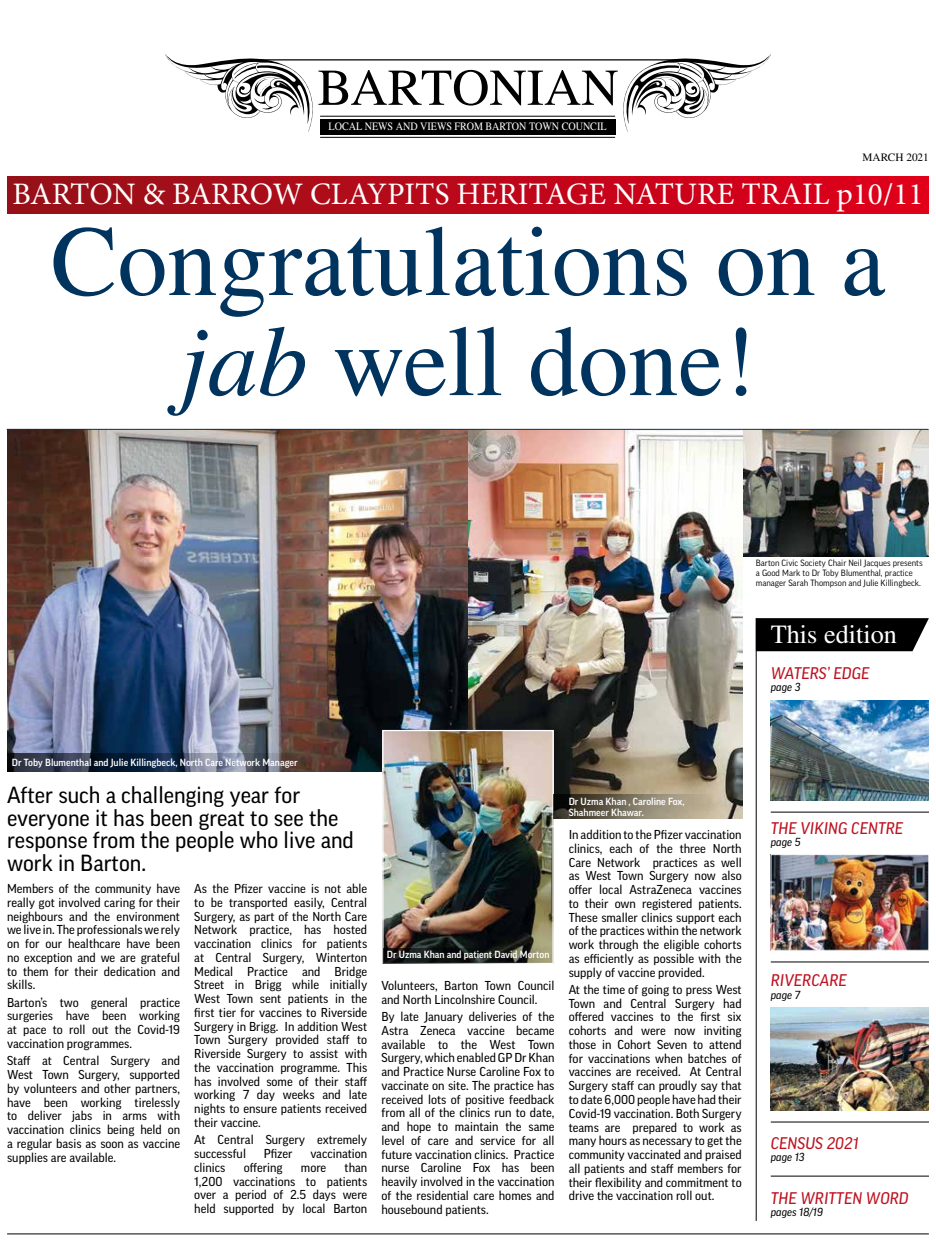
<style>
.page{position:relative;width:936px;height:1241px;background:#fff}
.page>*{position:absolute;margin:0;border:0;box-sizing:border-box;transform-origin:0 0}
.t1{font:100px/100px "STIX General";color:#00345f;text-align:center}
.t2{font:51.62px "STIX General";color:#000}
.t3{font:31.25px "Minion Pro";color:#fff}
.t4{font:26.25px "STIX General";color:#fff}
.t5{font:22.5px/22.5px "Good Pro News";color:#000}
.t6{font:italic 16.25px "Good Pro News";color:#bd1220}
.t7{font:12.5px/13.8px "Good Pro News";color:#000;text-align:justify}
.t8{font:11.25px "STIX General";color:#fff;scale:.9 1}
.t9{font:italic 11.25px "Good Pro News";color:#000}
.t10{font:11.25px "STIX General";color:#000}
.t11{font:500 10px/11.2px "Good Pro";color:#fff}
.t12{font:8.75px/10px "Good Pro";color:#000}
.s1{font-style:italic}
</style>
<div class="page">
<img style="left:770px;top:700px;width:158px;height:100px">
<img style="left:742px;top:430px;width:186px;height:126px">
<hr style="left:7px;top:1233px;width:921px;height:1px;background:#000">
<hr style="left:320px;top:116px;width:295px;height:1px;background:#000">
<hr style="left:249px;top:59px;width:441px;height:1px;background:#000">
<svg style="left:622px;top:54px;width:149px;height:78px"></svg>
<svg style="left:165px;top:54px;width:149px;height:78px"></svg>
<div style="left:320px;top:119px;width:295px;height:16px;background:#000"></div>
<hr style="left:755px;top:618px;width:1px;height:602px;background:#000">
<div style="left:7px;top:176px;width:921px;height:38px;background:linear-gradient(to right,#951218,#e1001b)"></div>
<hr style="left:320px;top:137px;width:295px;height:1px;background:#000">
<svg style="left:755px;top:618px;width:173px;height:33px;background:#0c0c0c"></svg>
<hr style="left:770px;top:811px;width:158px;height:1px;background:#000">
<hr style="left:770px;top:961px;width:158px;height:1px;background:#000">
<hr style="left:770px;top:1175px;width:158px;height:1px;background:#000">
<hr style="left:770px;top:1121px;width:158px;height:1px;background:#000">
<img style="left:7px;top:430px;width:461px;height:341px">
<img style="left:468px;top:430px;width:274px;height:388px">
<img style="left:384px;top:731px;width:167px;height:230px">
<div style="left:382px;top:729px;width:171px;height:234px;border:1px solid #fff"></div>
<svg style="left:7px;top:753px;width:318px;height:18px;background:#3f4656"></svg>
<svg style="left:553px;top:794px;width:161px;height:24px;background:#78705d"></svg>
<hr style="left:7px;top:429px;width:921px;height:1px;background:#00345f">
<svg style="left:383px;top:947px;width:161px;height:15px;background:#252822"></svg>
<img style="left:772px;top:856px;width:154px;height:92px">
<div style="left:770px;top:854px;width:158px;height:96px;border:1px solid #fff"></div>
<img style="left:770px;top:1007px;width:158px;height:103px">
<h2 class="t2" style="left:317px;top:52px;width:302px">BARTONIAN</h2>
<p class="t8" style="left:328px;top:119px;width:310px">LOCAL NEWS AND VIEWS FROM BARTON TOWN COUNCIL</p>
<p class="t10" style="left:862px;top:150px;width:68px">MARCH 2021</p>
<h3 class="t3" style="left:13px;top:173px;width:912px">BARTON &amp; BARROW CLAYPITS HERITAGE NATURE TRAIL p10/11</h3>
<h1 class="t1" style="left:51px;top:216px;width:836px">Congratulations on a <span class="s1">jab</span> well done!</h1>
<p class="t12" style="left:755px;top:558px;width:168px">Barton Civic Society Chair Neil Jacques presents a Good Mark to Dr Toby Blumenthal, practice manager Sarah Thompson and Julie Killingbeck.</p>
<h3 class="t4" style="left:770px;top:616px;width:128px">This edition</h3>
<p class="t11" style="left:12px;top:756px;width:287px">Dr Toby Blumenthal and Julie Killingbeck, North Care Network Manager</p>
<h3 class="t5" style="left:7px;top:783px;width:348px">After such a challenging year for everyone it has been great to see the response from the people who live and work in Barton.</h3>
<p class="t7" style="left:7px;top:881px;width:174px">Members of the community have really got involved caring for their neighbours and the environment we live in. The professionals we rely on for our healthcare have been no exception and we are grateful to them for their dedication and skills.</p>
<p class="t7" style="left:7px;top:995px;width:174px">Barton’s two general practice surgeries have been working at pace to roll out the Covid-19 vaccination programmes.</p>
<p class="t7" style="left:7px;top:1053px;width:174px">Staff at Central Surgery and West Town Surgery, supported by volunteers and other partners, have been working tirelessly to deliver jabs in arms with vaccination clinics being held on a regular basis as soon as vaccine supplies are available.</p>
<p class="t7" style="left:194px;top:881px;width:174px">As the Pfizer vaccine is not able to be transported easily, Central Surgery, as part of the North Care Network practice, has hosted vaccination clinics for patients at Central Surgery, Winterton Medical Practice and Bridge Street in Brigg while initially West Town sent patients in the first tier for vaccines to Riverside Surgery in Brigg. In addition West Town Surgery provided staff to Riverside Surgery to assist with the vaccination programme. This has involved some of their staff working 7 day weeks and late nights to ensure patients received their vaccine.</p>
<p class="t7" style="left:194px;top:1132px;width:174px">At Central Surgery extremely successful</p>
<p class="t7" style="left:264px;top:1146px;width:30px">Pfizer</p>
<p class="t7" style="left:310px;top:1146px;width:58px">vaccination</p>
<p class="t7" style="left:194px;top:1160px;width:174px;text-indent:150px">than 1,200 vaccinations to patients over a period of 2.5 days were held supported by local Barton</p>
<p class="t7" style="left:194px;top:1160px;width:33px">clinics</p>
<p class="t7" style="left:244px;top:1160px;width:41px">offering</p>
<p class="t7" style="left:301px;top:1160px;width:27px">more</p>
<p class="t11" style="left:387px;top:949px;width:164px">Dr Uzma Khan and patient David Morton</p>
<p class="t7" style="left:381px;top:978px;width:174px">Volunteers, Barton Town Council and North Lincolnshire Council.</p>
<p class="t7" style="left:381px;top:1009px;width:174px">By late January deliveries of the Astra Zeneca vaccine became available to the West Town Surgery, which enabled GP Dr Khan and Practice Nurse Caroline Fox to vaccinate on site. The practice has received lots of positive feedback from all of the clinics run to date, and hope to maintain the same level of care and service for all future vaccination clinics. Practice nurse Caroline Fox has been heavily involved in the vaccination of the residential care homes and housebound patients.</p>
<p class="t11" style="left:568px;top:795px;width:117px">Dr Uzma Khan , Caroline Fox,<br>Shahmeer Khawar.</p>
<p class="t7" style="left:568px;top:827px;width:174px">In addition to the Pfizer vaccination clinics, each of the three North Care Network practices as well as West Town Surgery now also offer local AstraZeneca vaccines to their own registered patients.<br>These smaller clinics support each of the practices within the network work through the eligible cohorts as efficiently as possible with the supply of vaccine provided.</p>
<p class="t7" style="left:568px;top:982px;width:174px">At the time of going to press West Town and Central Surgery had offered vaccines to the first six cohorts and were now inviting those in Cohort Seven to attend for vaccinations when batches of vaccines are received. At Central Surgery staff can proudly say that to date 6,000 people have had their Covid-19 vaccination. Both Surgery teams are prepared to work as many hours as necessary to get the community vaccinated and praised all patients and staff members for their flexibility and commitment to drive the vaccination roll out.</p>
<h3 class="t6" style="left:770px;top:663px;width:100px">WATERS’ EDGE</h3>
<p class="t9" style="left:770px;top:680px;width:31px">page 3</p>
<h3 class="t6" style="left:770px;top:818px;width:134px">THE VIKING CENTRE</h3>
<p class="t9" style="left:770px;top:835px;width:31px">page 5</p>
<h3 class="t6" style="left:770px;top:971px;width:78px">RIVERCARE</h3>
<p class="t9" style="left:770px;top:988px;width:31px">page 7</p>
<h3 class="t6" style="left:770px;top:1133px;width:89px">CENSUS 2021</h3>
<p class="t9" style="left:770px;top:1150px;width:35px">page 13</p>
<h3 class="t6" style="left:770px;top:1188px;width:139px">THE WRITTEN WORD</h3>
<p class="t9" style="left:770px;top:1205px;width:54px">pages 18/19</p>
</div>
